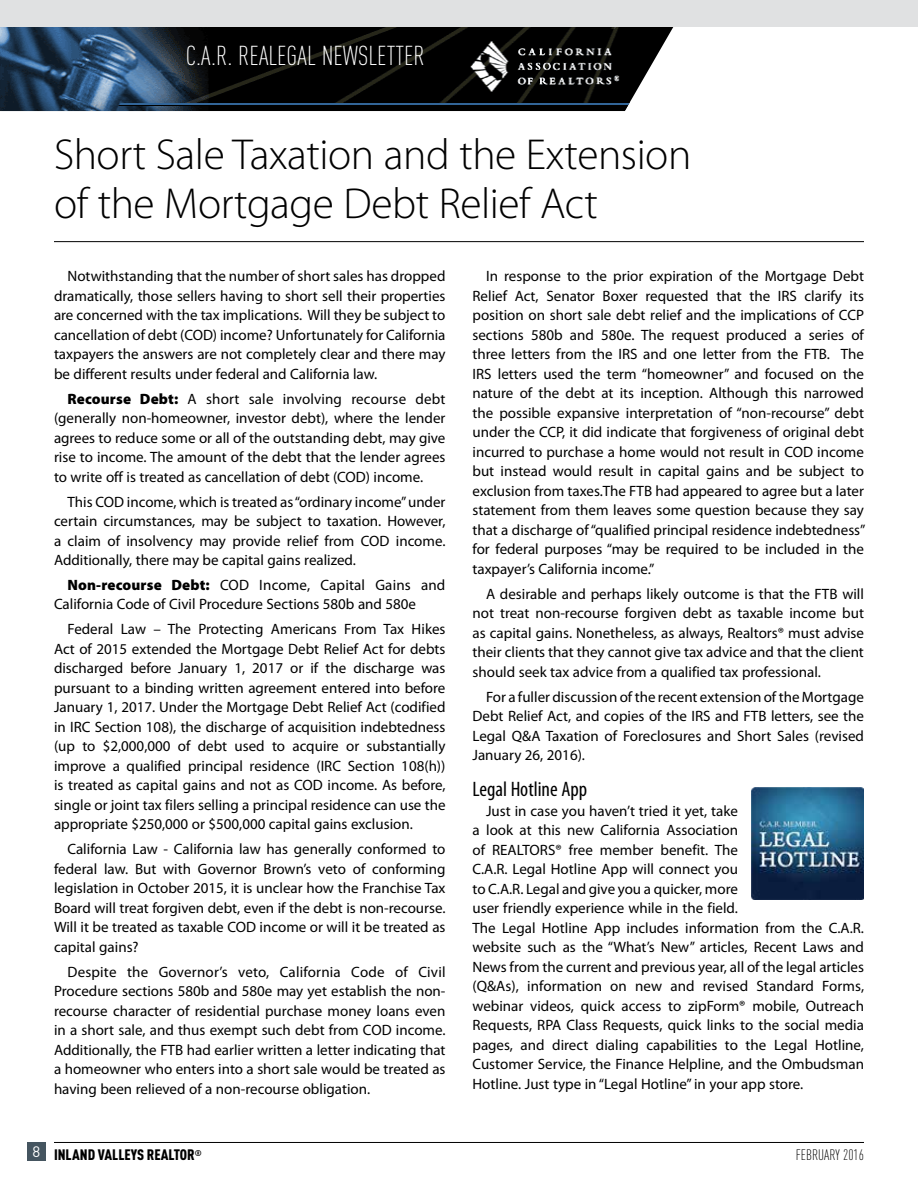
<style>
.page{position:relative;width:918px;height:1188px;background:#fff}
.page>*{position:absolute;margin:0;border:0;box-sizing:border-box;transform-origin:0 0}
.t1{font:300 43.5px/49.5px "Myriad Pro";letter-spacing:-.01em;color:#000}
.t2{font:300 27px "DIN Cond";color:#fff}
.t3{font:condensed 21px "Myriad Pro";color:#000}
.t4{font:15px/19.5px "Myriad Pro";color:#000;text-align:justify}
.t5{font:900 15px "DIN Cond";color:#000}
.t6{font:300 15px "DIN Cond";color:#000}
.t7{font:15px "DIN";color:#fff}
.s1{font-weight:900}
</style>
<div class="page">
<div style="left:0;top:0;width:918px;height:27px;background:#e0e1e2"></div>
<hr style="left:54px;top:1142px;width:810px;height:1px;background:#000">
<div style="left:27px;top:1142px;width:19px;height:19px;background:#455560"></div>
<hr style="left:54px;top:241px;width:810px;height:1px;background:#000">
<svg style="left:630px;top:27px;width:43px;height:75px"></svg>
<img style="left:0;top:27px;width:630px;height:84px">
<img style="left:752px;top:788px;width:112px;height:112px">
<h2 class="t2" style="left:186px;top:40px;width:241px">C.A.R. REALEGAL NEWSLETTER</h2>
<h1 class="t1" style="left:54px;top:130px;width:639px">Short Sale Taxation and the Extension of the Mortgage Debt Relief Act</h1>
<p class="t4" style="left:54px;top:267px;width:393px;text-indent:14px">Notwithstanding that the number of short sales has dropped dramatically, those sellers having to short sell their properties are concerned with the tax implications. Will they be subject to cancellation of debt (COD) income? Unfortunately for California taxpayers the answers are not completely clear and there may be different results under federal and California law.</p>
<p class="t4" style="left:54px;top:389px;width:393px;text-indent:14px"><span class="s1">Recourse Debt:</span> A short sale involving recourse debt (generally non-homeowner, investor debt), where the lender agrees to reduce some or all of the outstanding debt, may give rise to income. The amount of the debt that the lender agrees to write off is treated as cancellation of debt (COD) income.</p>
<p class="t4" style="left:54px;top:492px;width:393px;text-indent:14px">This COD income, which is treated as “ordinary income” under certain circumstances, may be subject to taxation. However, a claim of insolvency may provide relief from COD income.<br>Additionally, there may be capital gains realized.</p>
<p class="t4" style="left:54px;top:575px;width:393px;text-indent:14px"><span class="s1">Non-recourse Debt:</span> COD Income, Capital Gains and<br>California Code of Civil Procedure Sections 580b and 580e</p>
<p class="t4" style="left:54px;top:620px;width:393px;text-indent:14px">Federal Law – The Protecting Americans From Tax Hikes Act of 2015 extended the Mortgage Debt Relief Act for debts discharged before January 1, 2017 or if the discharge was pursuant to a binding written agreement entered into before January 1, 2017. Under the Mortgage Debt Relief Act (codified in IRC Section 108), the discharge of acquisition indebtedness (up to $2,000,000 of debt used to acquire or substantially improve a qualified principal residence (IRC Section 108(h)) is treated as capital gains and not as COD income. As before, single or joint tax filers selling a principal residence can use the appropriate $250,000 or $500,000 capital gains exclusion.</p>
<p class="t4" style="left:54px;top:840px;width:393px;text-indent:14px">California Law - California law has generally conformed to federal law. But with Governor Brown’s veto of conforming legislation in October 2015, it is unclear how the Franchise Tax Board will treat forgiven debt, even if the debt is non-recourse.<br>Will it be treated as taxable COD income or will it be treated as capital gains?</p>
<p class="t4" style="left:54px;top:962px;width:393px;text-indent:14px">Despite the Governor’s veto, California Code of Civil Procedure sections 580b and 580e may yet establish the non&shy;recourse character of residential purchase money loans even in a short sale, and thus exempt such debt from COD income.<br>Additionally, the FTB had earlier written a letter indicating that a homeowner who enters into a short sale would be treated as having been relieved of a non-recourse obligation.</p>
<p class="t4" style="left:472px;top:267px;width:394px;text-indent:14px">In response to the prior expiration of the Mortgage Debt Relief Act, Senator Boxer requested that the IRS clarify its position on short sale debt relief and the implications of CCP sections 580b and 580e. The request produced a series of three letters from the IRS and one letter from the FTB. The IRS letters used the term “homeowner” and focused on the nature of the debt at its inception. Although this narrowed the possible expansive interpretation of “non-recourse” debt under the CCP, it did indicate that forgiveness of original debt incurred to purchase a home would not result in COD income but instead would result in capital gains and be subject to exclusion from taxes.The FTB had appeared to agree but a later statement from them leaves some question because they say that a discharge of “qualified principal residence indebtedness” for federal purposes “may be required to be included in the taxpayer’s California income.”</p>
<p class="t4" style="left:472px;top:584px;width:393px;text-indent:14px">A desirable and perhaps likely outcome is that the FTB will not treat non-recourse forgiven debt as taxable income but as capital gains. Nonetheless, as always, Realtors® must advise their clients that they cannot give tax advice and that the client should seek tax advice from a qualified tax professional.</p>
<p class="t4" style="left:472px;top:687px;width:393px;text-indent:14px">For a fuller discussion of the recent extension of the Mortgage Debt Relief Act, and copies of the IRS and FTB letters, see the Legal Q&amp;A Taxation of Foreclosures and Short Sales (revised January 26, 2016).</p>
<h3 class="t3" style="left:472px;top:777px;width:116px">Legal Hotline App</h3>
<p class="t4" style="left:472px;top:801px;width:393px;text-align:left;text-indent:14px">Just in case you haven’t tried it yet, take<br>a look at this new California Association<br>of REALTORS® free member benefit. The<br>C.A.R. Legal Hotline App will connect you<br>to C.A.R. Legal and give you a quicker, more<br>user friendly experience while in the field.<br>The Legal Hotline App includes information from the C.A.R. website such as the “What’s New” articles, Recent Laws and News from the current and previous year, all of the legal articles (Q&amp;As), information on new and revised Standard Forms, webinar videos, quick access to zipForm® mobile, Outreach Requests, RPA Class Requests, quick links to the social media pages, and direct dialing capabilities to the Legal Hotline, Customer Service, the Finance Helpline, and the Ombudsman Hotline. Just type in “Legal Hotline” in your app store.</p>
<p class="t7" style="left:33px;top:1142px;width:9px">8</p>
<p class="t6" style="left:796px;top:1147px;width:70px">FEBRUARY 2016</p>
<p class="t5" style="left:54px;top:1146px;width:149px">INLAND VALLEYS REALTOR<sup>®</sup></p>
</div>
